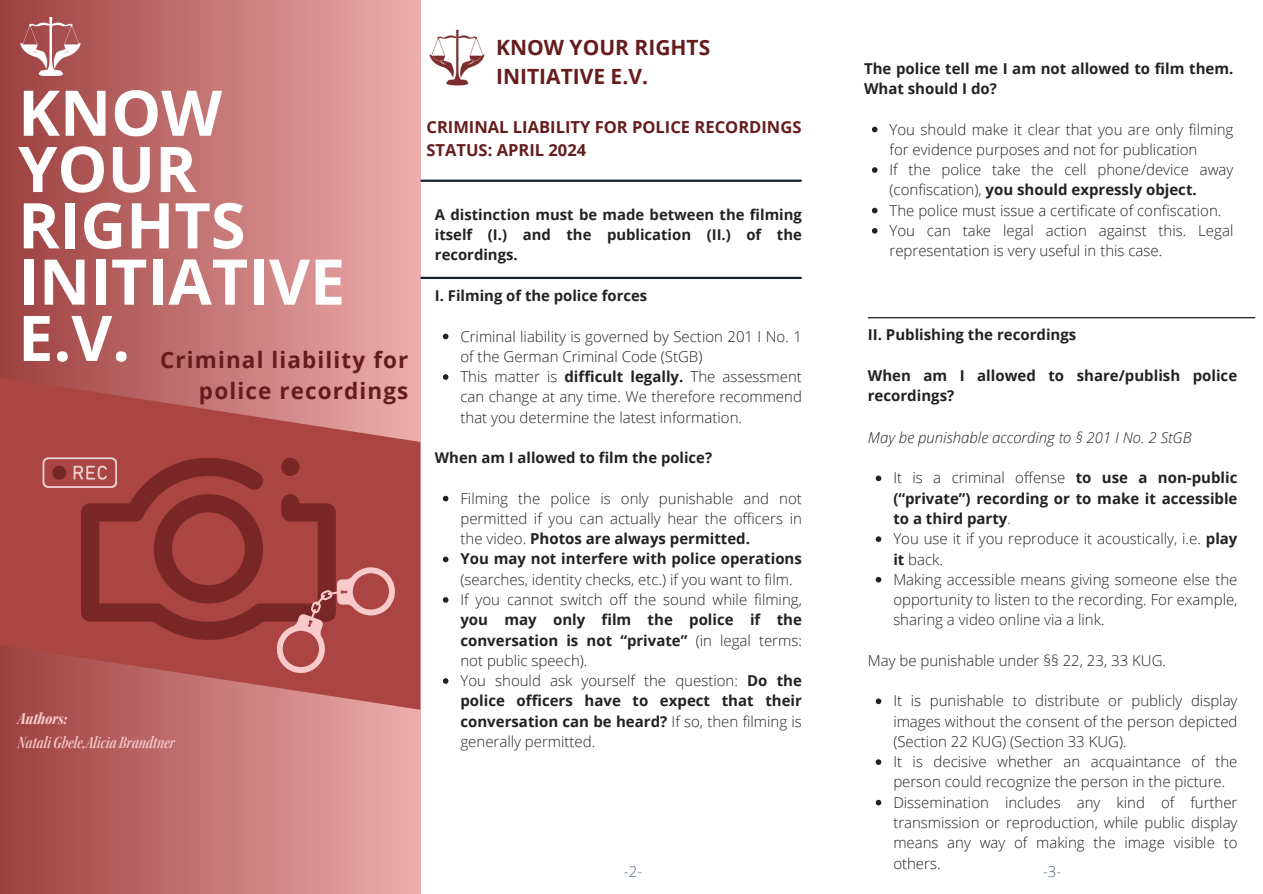
<style>
.page{position:relative;width:1263px;height:894px;background:#fff}
.page>*{position:absolute;margin:0;border:0;box-sizing:border-box;transform-origin:0 0}
.t1{font:700 63px/56.2px "Open Sans";color:#fff}
.t2{font:700 22.5px/30.3px "Open Sans";letter-spacing:.05em;color:#661c1c;text-align:right}
.t3{font:700 21px/29.2px "Open Sans";color:#661c1c}
.t4{font:18px/24.8px "Kepler Std Semibold Cn It Disp";color:#f9caca}
.t5{font:700 16.5px/22.5px "Open Sans";color:#661c1c}
.t6{font:300 15px/20.2px "Open Sans";color:#222}
.t7{font:700 15px/20.2px "Open Sans";color:#222}
.t8{font:italic 300 15px "Open Sans";color:#222}
.t9{font:300 15px "Open Sans";color:#536982}
.t10{font:700 14.85px/20.2px "Open Sans";color:#222;text-align:justify}
.s1{font-family:"Kepler Std Black Cn It Disp"}
.s2{font-weight:700}
.s3{font-weight:300}
</style>
<div class="page">
<div style="left:0;top:0;width:420px;height:893px;background:linear-gradient(to right,#9c3f3f,#eeadad)"></div>
<img style="left:429px;top:29px;width:56px;height:57px">
<svg style="left:443px;top:333px;width:5px;height:6px"></svg>
<svg style="left:443px;top:374px;width:5px;height:6px"></svg>
<svg style="left:443px;top:495px;width:5px;height:6px"></svg>
<svg style="left:443px;top:556px;width:5px;height:6px"></svg>
<svg style="left:443px;top:597px;width:5px;height:5px"></svg>
<svg style="left:443px;top:678px;width:5px;height:5px"></svg>
<img style="left:18px;top:18px;width:63px;height:57px">
<svg style="left:0;top:375px;width:420px;height:334px;background:#b45756"></svg>
<svg style="left:43px;top:457px;width:38px;height:30px"></svg>
<svg style="left:81px;top:457px;width:255px;height:182px;background:#9b3d3c"></svg>
<svg style="left:281px;top:457px;width:18px;height:19px"></svg>
<svg style="left:872px;top:127px;width:5px;height:5px"></svg>
<svg style="left:872px;top:167px;width:5px;height:6px"></svg>
<svg style="left:872px;top:208px;width:5px;height:5px"></svg>
<svg style="left:872px;top:228px;width:5px;height:5px"></svg>
<hr style="left:421px;top:277px;width:380px;height:2px;background:#141f2a">
<hr style="left:868px;top:317px;width:387px;height:1px;background:#000">
<hr style="left:421px;top:179px;width:380px;height:3px;background:#141f2a">
<svg style="left:154px;top:494px;width:254px;height:199px;background:#a44645"></svg>
<svg style="left:876px;top:475px;width:5px;height:6px"></svg>
<svg style="left:876px;top:536px;width:5px;height:6px"></svg>
<svg style="left:876px;top:576px;width:5px;height:6px"></svg>
<svg style="left:876px;top:698px;width:5px;height:6px"></svg>
<svg style="left:876px;top:759px;width:5px;height:5px"></svg>
<svg style="left:876px;top:799px;width:5px;height:6px"></svg>
<h6 class="t1" style="left:18px;top:83px;width:329px">KNOW<br>YOUR<br>RIGHTS<br>INITIATIVE<br>E.V.</h6>
<h6 class="t2" style="left:160px;top:344px;width:250px">Criminal liability for police recordings</h6>
<p class="t4" style="left:18px;top:707px;width:159px"><span class="s1">Authors:<br></span>Natali Gbele,Alicia Brandtner</p>
<p class="t3" style="left:496px;top:32px;width:216px">KNOW YOUR RIGHTS<br>INITIATIVE E.V.</p>
<h6 class="t7" style="left:864px;top:58px;width:371px">The police tell me I am not allowed to film them.<br>What should I do?</h6>
<p class="t6" style="left:889px;top:119px;width:345px">You should make it clear that you are only filming for evidence purposes and not for publication</p>
<p class="t6" style="left:889px;top:159px;width:345px">If the police take the cell phone/device away (confiscation), <span class="s2">you should expressly object.</span></p>
<h6 class="t6" style="left:889px;top:200px;width:333px">The police must issue a certificate of confiscation.</h6>
<p class="t6" style="left:889px;top:220px;width:345px">You can take legal action against this. Legal representation is very useful in this case.</p>
<h6 class="t5" style="left:426px;top:116px;width:376px">CRIMINAL LIABILITY FOR POLICE RECORDINGS<br>STATUS: APRIL 2024</h6>
<h1 class="t10" style="left:435px;top:204px;width:368px">A distinction must be made between the filming itself (I.) and the publication (II.) of the recordings.</h1>
<h3 class="t10" style="left:435px;top:285px;width:214px">I. Filming of the police forces</h3>
<p class="t6" style="left:460px;top:325px;width:343px">Criminal liability is governed by Section 201 I No. 1 of the German Criminal Code (StGB)</p>
<p class="t6" style="left:460px;top:366px;width:343px;text-align:justify">This matter is <span class="s2">difficult legally.</span> The assessment can change at any time. We therefore recommend that you determine the latest information.</p>
<p class="t10" style="left:435px;top:447px;width:279px">When am I allowed to film the police?</p>
<p class="t6" style="left:460px;top:487px;width:343px;text-align:justify">Filming the police is only punishable and not permitted if you can actually hear the officers in the video. <span class="s2">Photos are always permitted.</span></p>
<h5 class="t6" style="left:460px;top:548px;width:343px"><span class="s2">You may not interfere with police operations </span>(searches, identity checks, etc.) if you want to film.</h5>
<p class="t6" style="left:460px;top:589px;width:343px;text-align:justify">If you cannot switch off the sound while filming, <span class="s2">you may only film the police if the conversation is not “private”</span> (in legal terms: not public speech).</p>
<h2 class="t6" style="left:460px;top:670px;width:343px;text-align:justify">You should ask yourself the question: <span class="s2">Do the police officers have to expect that their conversation can be heard?</span> If so, then filming is generally permitted.</h2>
<p class="t7" style="left:868px;top:324px;width:210px">II. Publishing the recordings</p>
<p class="t7" style="left:868px;top:364px;width:371px">When am I allowed to share/publish police recordings?</p>
<p class="t8" style="left:868px;top:427px;width:325px">May be punishable according to § 201 I No. 2 StGB</p>
<p class="t7" style="left:893px;top:467px;width:346px;text-align:justify"><span class="s3">It is a criminal offense</span> to use a non-public (“private”) recording or to make it accessible to a third party<span class="s3">.</span></p>
<p class="t6" style="left:893px;top:528px;width:346px">You use it if you reproduce it acoustically, i.e. <span class="s2">play it</span> back.</p>
<p class="t6" style="left:893px;top:568px;width:346px;text-align:justify">Making accessible means giving someone else the opportunity to listen to the recording. For example, sharing a video online via a link.</p>
<h6 class="t6" style="left:868px;top:649px;width:300px">May be punishable under §§ 22, 23, 33 KUG.</h6>
<p class="t6" style="left:893px;top:690px;width:346px;text-align:justify">It is punishable to distribute or publicly display images without the consent of the person depicted (Section 22 KUG) (Section 33 KUG).</p>
<p class="t6" style="left:893px;top:751px;width:346px">It is decisive whether an acquaintance of the person could recognize the person in the picture.</p>
<p class="t6" style="left:893px;top:791px;width:346px;text-align:justify">Dissemination includes any kind of further transmission or reproduction, while public display means any way of making the image visible to others.</p>
<p class="t9" style="left:624px;top:860px;width:20px">-2-</p>
<p class="t9" style="left:1043px;top:860px;width:20px">-3-</p>
</div>
